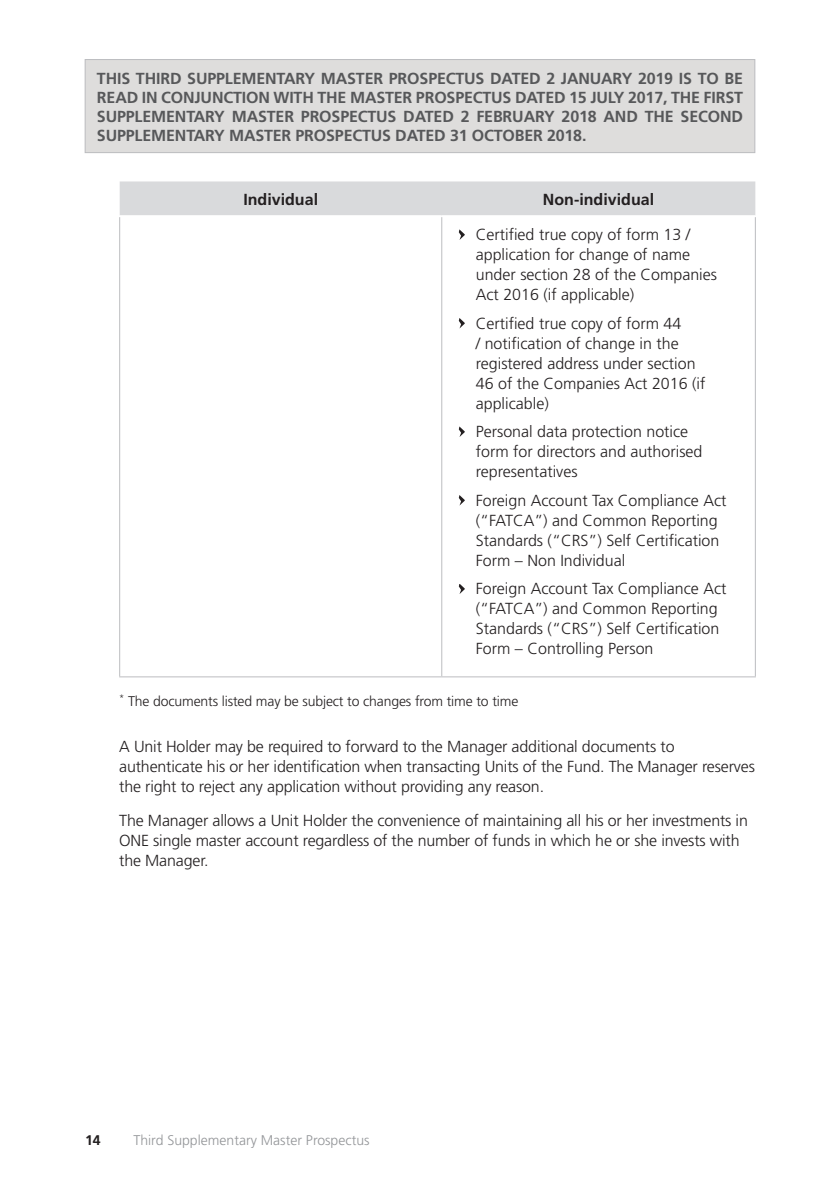
<style>
.page{position:relative;width:840px;height:1191px;background:#fff}
.page>*{position:absolute;margin:0;border:0;box-sizing:border-box;transform-origin:0 0}
.t1{font:300 16px/20px "Frutiger";color:#231f20}
.t2{font:700 16px/19px "Frutiger";letter-spacing:-.01em;color:#57585a;text-align:justify}
.t3{font:700 16px "Frutiger";color:#231f20}
.t4{font:300 14px "Frutiger";letter-spacing:-.01em;color:#231f20}
.t5{font:300 14px "Frutiger";color:#939598}
.t6{font:700 14px "Frutiger";color:#231f20}
</style>
<div class="page">
<div style="left:85px;top:60px;width:669px;height:93px;background:#dedddc"></div>
<div style="left:85px;top:59px;width:670px;height:94px;border:1px solid #bcbdc0"></div>
<div style="left:120px;top:181px;width:635px;height:34px;background:#d9dadc"></div>
<hr style="left:119px;top:217px;width:1px;height:459px;background:#bcbdc0">
<hr style="left:119px;top:676px;width:322px;height:1px;background:#bcbdc0">
<hr style="left:441px;top:217px;width:1px;height:459px;background:#bcbdc0">
<hr style="left:754px;top:217px;width:1px;height:459px;background:#bcbdc0">
<hr style="left:441px;top:676px;width:314px;height:1px;background:#bcbdc0">
<svg style="left:458px;top:229px;width:6px;height:11px"></svg>
<svg style="left:458px;top:318px;width:6px;height:10px"></svg>
<svg style="left:458px;top:426px;width:6px;height:11px"></svg>
<svg style="left:458px;top:495px;width:6px;height:10px"></svg>
<svg style="left:458px;top:584px;width:6px;height:10px"></svg>
<p class="t2" style="left:97px;top:68px;width:647px">THIS THIRD SUPPLEMENTARY MASTER PROSPECTUS DATED 2 JANUARY 2019 IS TO BE READ IN CONJUNCTION WITH THE MASTER PROSPECTUS DATED 15 JULY 2017, THE FIRST SUPPLEMENTARY MASTER PROSPECTUS DATED 2 FEBRUARY 2018 AND THE SECOND SUPPLEMENTARY MASTER PROSPECTUS DATED 31 OCTOBER 2018.</p>
<p class="t3" style="left:243px;top:190px;width:76px">Individual</p>
<p class="t3" style="left:542px;top:190px;width:113px">Non-individual</p>
<p class="t1" style="left:475px;top:224px;width:242px">Certified true copy of form 13 / application for change of name under section 28 of the Companies<br>Act 2016 (if applicable)</p>
<p class="t1" style="left:475px;top:313px;width:231px">Certified true copy of form 44<br>/ notification of change in the registered address under section<br>46 of the Companies Act 2016 (if applicable)</p>
<p class="t1" style="left:475px;top:421px;width:228px">Personal data protection notice form for directors and authorised representatives</p>
<p class="t1" style="left:475px;top:490px;width:252px">Foreign Account Tax Compliance Act (“FATCA”) and Common Reporting<br>Standards (“CRS”) Self Certification<br>Form – Non Individual</p>
<p class="t1" style="left:475px;top:578px;width:252px">Foreign Account Tax Compliance Act (“FATCA”) and Common Reporting Standards (“CRS”) Self Certification Form – Controlling Person</p>
<p class="t4" style="left:119px;top:693px;width:400px"><sup>*</sup> The documents listed may be subject to changes from time to time</p>
<p class="t1" style="left:119px;top:736px;width:637px">A Unit Holder may be required to forward to the Manager additional documents to authenticate his or her identification when transacting Units of the Fund. The Manager reserves the right to reject any application without providing any reason.</p>
<p class="t1" style="left:119px;top:810px;width:630px">The Manager allows a Unit Holder the convenience of maintaining all his or her investments in<br>ONE single master account regardless of the number of funds in which he or she invests with the Manager.</p>
<p class="t6" style="left:85px;top:1131px;width:17px">14</p>
<p class="t5" style="left:133px;top:1132px;width:237px">Third Supplementary Master Prospectus</p>
</div>
